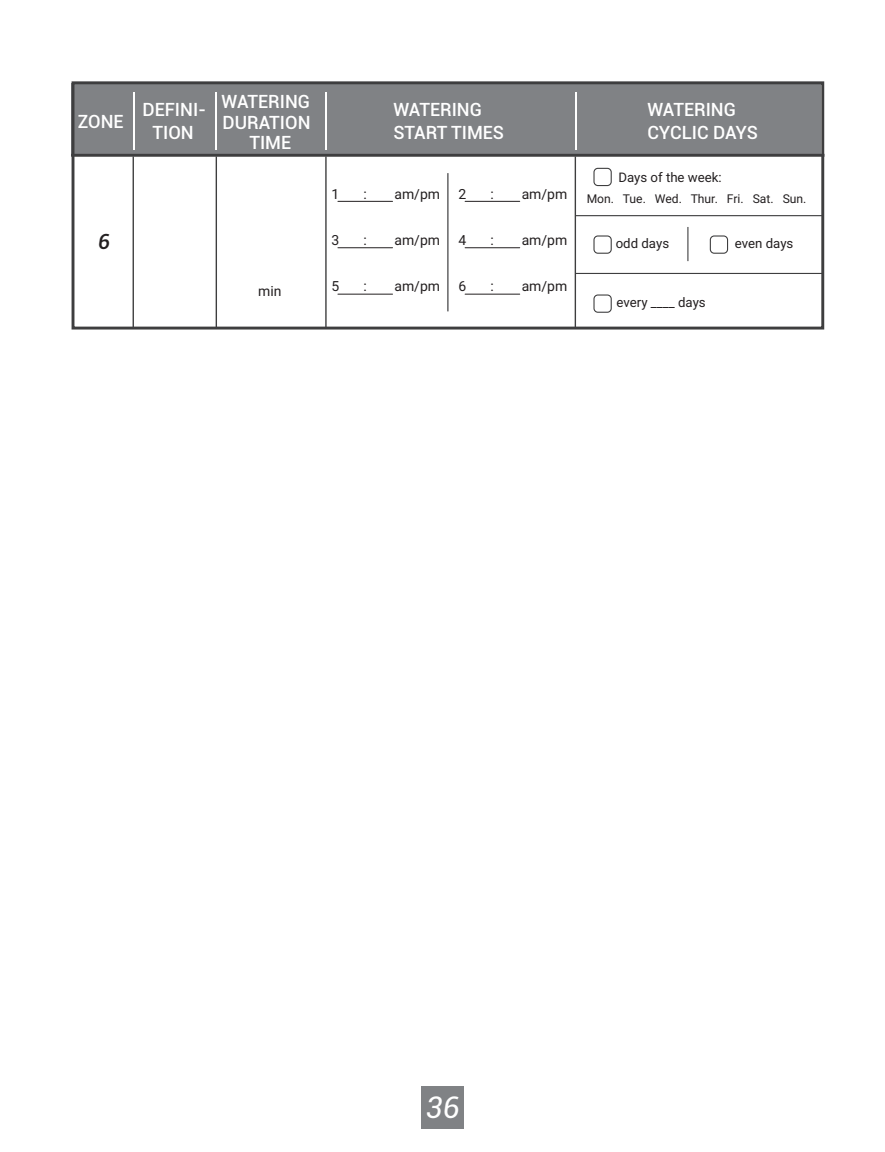
<style>
.page{position:relative;width:885px;height:1152px;background:#fff}
.page>*{position:absolute;margin:0;border:0;box-sizing:border-box;transform-origin:0 0}
.t1{font:italic 29.7px "Roboto";color:#fff}
.t2{font:italic 500 21px "Roboto";color:#231f20}
.t3{font:500 18.3px/22.8px "Roboto";color:#fff}
.t4{font:13.8px "Roboto";color:#231f20}
.t5{font:13.2px "Roboto";color:#231f20}
.t6{font:12px "Roboto";color:#231f20}
</style>
<div class="page">
<div style="left:71px;top:83px;width:749px;height:72px;background:#808285"></div>
<div style="left:72px;top:81px;width:752px;height:248px;border:3px solid #3e3e3f"></div>
<hr style="left:133px;top:92px;width:1px;height:57px;background:#fff">
<hr style="left:215px;top:92px;width:1px;height:57px;background:#fff">
<hr style="left:326px;top:92px;width:1px;height:57px;background:#fff">
<hr style="left:575px;top:92px;width:1px;height:57px;background:#fff">
<hr style="left:338px;top:201px;width:54px;height:1px;background:#231f20">
<hr style="left:338px;top:247px;width:54px;height:1px;background:#231f20">
<hr style="left:338px;top:293px;width:54px;height:1px;background:#231f20">
<hr style="left:465px;top:201px;width:54px;height:1px;background:#231f20">
<hr style="left:465px;top:247px;width:54px;height:1px;background:#231f20">
<hr style="left:465px;top:293px;width:54px;height:1px;background:#231f20">
<hr style="left:575px;top:215px;width:247px;height:1px;background:#3e3e3f">
<hr style="left:575px;top:273px;width:247px;height:1px;background:#3e3e3f">
<hr style="left:447px;top:173px;width:1px;height:138px;background:#3e3e3f">
<hr style="left:325px;top:156px;width:1px;height:172px;background:#3e3e3f">
<hr style="left:215px;top:156px;width:2px;height:172px;background:#3e3e3f">
<hr style="left:132px;top:156px;width:2px;height:172px;background:#3e3e3f">
<hr style="left:574px;top:156px;width:2px;height:172px;background:#3e3e3f">
<hr style="left:687px;top:227px;width:1px;height:34px;background:#3e3e3f">
<div style="left:593px;top:235px;width:18px;height:19px;border:1px solid #3e3e3f;border-radius:4px"></div>
<div style="left:593px;top:294px;width:18px;height:19px;border:1px solid #3e3e3f;border-radius:4px"></div>
<div style="left:593px;top:168px;width:18px;height:18px;border:1px solid #3e3e3f;border-radius:4px"></div>
<div style="left:709px;top:235px;width:19px;height:19px;border:1px solid #3e3e3f;border-radius:4px"></div>
<hr style="left:73px;top:327px;width:749px;height:1px;background:#3e3e3f">
<hr style="left:71px;top:154px;width:753px;height:3px;background:#3e3e3f">
<div style="left:421px;top:1085px;width:42px;height:43px;background:#808285"></div>
<p class="t3" style="left:78px;top:110px;width:47px">ZONE</p>
<p class="t2" style="left:98px;top:226px;width:13px">6</p>
<p class="t3" style="left:142px;top:97px;width:65px;text-align:center">DEFINI-<br>TION</p>
<p class="t3" style="left:221px;top:91px;width:90px;line-height:20.4px">WATERING<br>DURATION</p>
<p class="t3" style="left:393px;top:97px;width:112px">WATERING<br>START TIMES</p>
<p class="t3" style="left:647px;top:97px;width:112px">WATERING<br>CYCLIC DAYS</p>
<p class="t3" style="left:249px;top:131px;width:43px">TIME</p>
<p class="t4" style="left:258px;top:282px;width:25px">min</p>
<p class="t4" style="left:331px;top:184px;width:9px">1</p>
<p class="t4" style="left:363px;top:184px;width:5px">:</p>
<p class="t4" style="left:394px;top:184px;width:47px">am/pm</p>
<p class="t4" style="left:331px;top:230px;width:9px">3</p>
<p class="t4" style="left:363px;top:230px;width:5px">:</p>
<p class="t4" style="left:394px;top:230px;width:47px">am/pm</p>
<p class="t4" style="left:331px;top:277px;width:9px">5</p>
<p class="t4" style="left:363px;top:277px;width:5px">:</p>
<p class="t4" style="left:394px;top:277px;width:47px">am/pm</p>
<p class="t4" style="left:458px;top:184px;width:9px">2</p>
<p class="t4" style="left:490px;top:184px;width:5px">:</p>
<p class="t4" style="left:521px;top:184px;width:47px">am/pm</p>
<p class="t4" style="left:458px;top:230px;width:9px">4</p>
<p class="t4" style="left:490px;top:230px;width:5px">:</p>
<p class="t4" style="left:521px;top:230px;width:47px">am/pm</p>
<p class="t4" style="left:458px;top:277px;width:9px">6</p>
<p class="t4" style="left:490px;top:277px;width:5px">:</p>
<p class="t4" style="left:521px;top:277px;width:47px">am/pm</p>
<p class="t5" style="left:618px;top:168px;width:105px">Days of the week:</p>
<p class="t6" style="left:586px;top:190px;width:221px">Mon. Tue. Wed. Thur. Fri. Sat. Sun.</p>
<p class="t5" style="left:615px;top:234px;width:55px">odd days</p>
<p class="t5" style="left:616px;top:293px;width:91px">every ____ days</p>
<p class="t5" style="left:734px;top:234px;width:60px">even days</p>
<h1 class="t1" style="left:426px;top:1086px;width:35px">36</h1>
</div>
